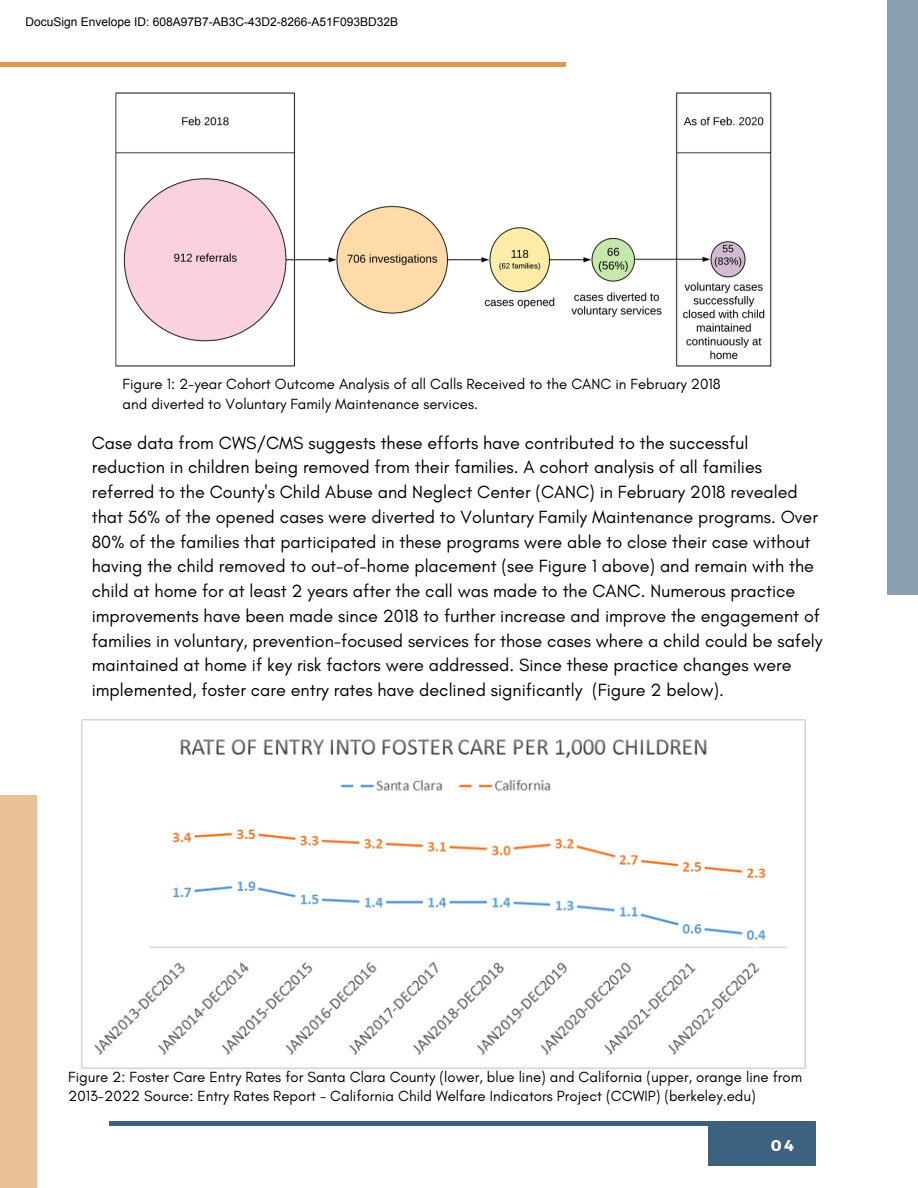
<style>
.page{position:relative;width:918px;height:1188px;background:#fff}
.page>*{position:absolute;margin:0;border:0;box-sizing:border-box;transform-origin:0 0}
.t1{font:18px/24.8px "Glacial Indifference";color:#000}
.t2{font:700 15.6px "Montserrat";color:#fff}
.t3{font:15px/19.2px "Glacial Indifference";color:#000}
.t4{font:12px "Arial";color:#000}
</style>
<div class="page">
<img style="left:81px;top:720px;width:725px;height:348px">
<div style="left:0;top:795px;width:36px;height:393px;background:#eac096"></div>
<div style="left:887px;top:0;width:31px;height:594px;background:#8aa0b2"></div>
<div style="left:708px;top:1122px;width:108px;height:44px;background:#3c627f"></div>
<hr style="left:110px;top:1122px;width:703px;height:3px;background:#3c627f">
<hr style="left:0;top:63px;width:566px;height:3px;background:#dc9750">
<img style="left:115px;top:92px;width:657px;height:275px">
<p class="t4" style="left:26px;top:15px;width:374px">DocuSign Envelope ID: 608A97B7-AB3C-43D2-8266-A51F093BD32B</p>
<p class="t3" style="left:123px;top:374px;width:599px;line-height:20.2px">Figure 1: 2-year Cohort Outcome Analysis of all Calls Received to the CANC in February 2018 and diverted to Voluntary Family Maintenance services.</p>
<p class="t1" style="left:92px;top:430px;width:732px">Case data from CWS/CMS suggests these efforts have contributed to the successful reduction in children being removed from their families. A cohort analysis of all families referred to the County's Child Abuse and Neglect Center (CANC) in February 2018 revealed that 56% of the opened cases were diverted to Voluntary Family Maintenance programs. Over 80% of the families that participated in these programs were able to close their case without having the child removed to out-of-home placement (see Figure 1 above) and remain with the child at home for at least 2 years after the call was made to the CANC. Numerous practice improvements have been made since 2018 to further increase and improve the engagement of families in voluntary, prevention-focused services for those cases where a child could be safely maintained at home if key risk factors were addressed. Since these practice changes were implemented, foster care entry rates have declined significantly (Figure 2 below).</p>
<p class="t3" style="left:68px;top:1067px;width:735px">Figure 2: Foster Care Entry Rates for Santa Clara County (lower, blue line) and California (upper, orange line from<br>2013-2022 Source: Entry Rates Report - California Child Welfare Indicators Project (CCWIP) (berkeley.edu)</p>
<p class="t2" style="left:771px;top:1135px;width:24px">04</p>
</div>
